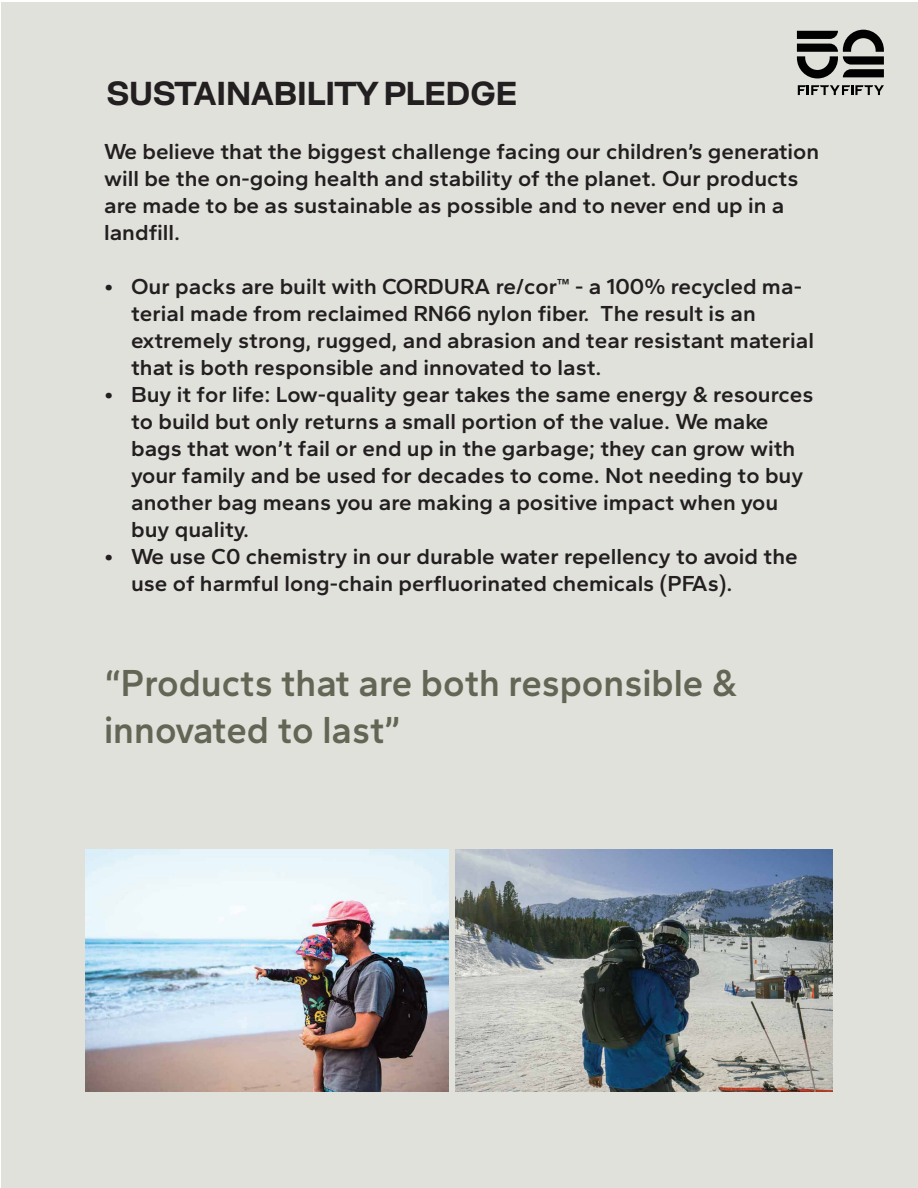
<style>
.page{position:relative;width:918px;height:1188px;background:#fff}
.page>*{position:absolute;margin:0;border:0;box-sizing:border-box;transform-origin:0 0}
.t1{font:39px/46.8px "Gantari";color:#646655;scale:.94 1}
.t2{font:700 33px "David A Atrial";color:#231f20}
.t3{font:22.5px/27px "Gantari";color:#231f20}
</style>
<div class="page">
<div style="left:2px;top:3px;width:916px;height:1185px;background:#e1e1dc"></div>
<img style="left:86px;top:850px;width:362px;height:241px">
<img style="left:456px;top:850px;width:376px;height:241px">
<svg style="left:797px;top:30px;width:87px;height:48px"></svg>
<svg style="left:798px;top:85px;width:86px;height:10px"></svg>
<h2 class="t2" style="left:106px;top:80px;width:412px">SUSTAINABILITY PLEDGE</h2>
<p class="t3" style="left:104px;top:138px;width:717px">We believe that the biggest challenge facing our children’s generation will be the on-going health and stability of the planet. Our products are made to be as sustainable as possible and to never end up in a landfill.</p>
<p class="t3" style="left:131px;top:273px;width:685px;text-indent:-27px">• Our packs are built with CORDURA re/cor™ - a 100% recycled ma&shy;terial made from reclaimed RN66 nylon fiber. The result is an extremely strong, rugged, and abrasion and tear resistant material that is both responsible and innovated to last.</p>
<p class="t3" style="left:131px;top:381px;width:684px;text-indent:-27px">• Buy it for life: Low-quality gear takes the same energy &amp; resources to build but only returns a small portion of the value. We make bags that won’t fail or end up in the garbage; they can grow with your family and be used for decades to come. Not needing to buy another bag means you are making a positive impact when you buy quality.</p>
<p class="t3" style="left:131px;top:543px;width:668px;text-indent:-27px">• We use C0 chemistry in our durable water repellency to avoid the use of harmful long-chain perfluorinated chemicals (PFAs).</p>
<h1 class="t1" style="left:104px;top:658px;width:675px">“Products that are both responsible &amp; innovated to last”</h1>
</div>
